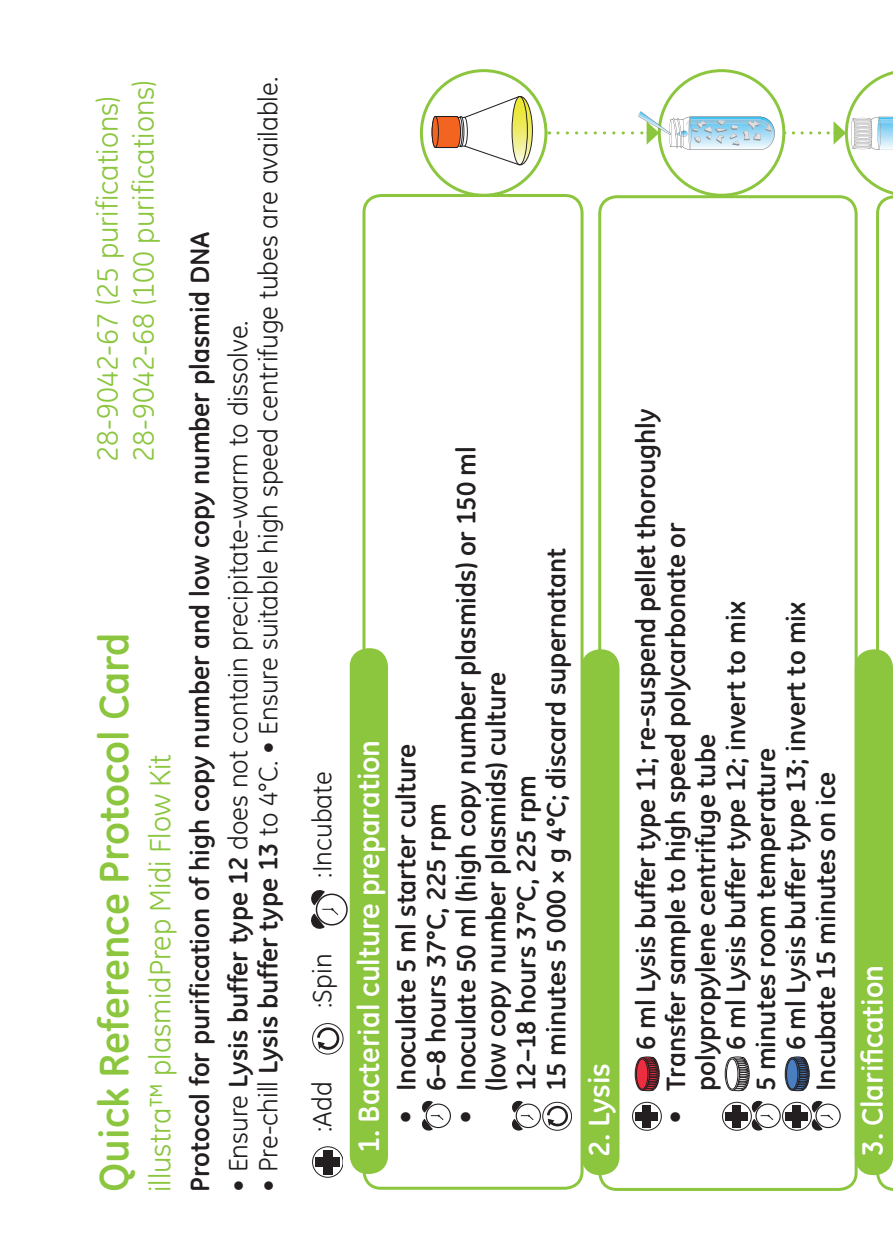
<style>
.page{position:relative;width:893px;height:1259px;background:#fff}
.page>*{position:absolute;margin:0;border:0;box-sizing:border-box;transform-origin:0 0}
.t1{font:700 42px "GE Inspira";color:#8bc63e}
.t2{font:30px/36px "GE Inspira";color:#8bc63e}
.t3{font:700 30px "GE Inspira";color:#fff}
.t4{font:700 27px/30px "GE Inspira";color:#231f20}
.t5{font:27px/54px "GE Inspira";color:#231f20}
.s1{font-weight:700}
.s2{font-size:30px}
</style>
<div class="page">
<div style="left:362px;top:194px;width:222px;height:995px;border:3px solid #8bc63e;border-radius:17px"></div>
<div style="left:351px;top:650px;width:35px;height:522px;background:#8bc63e;border-radius:17px"></div>
<div style="left:350px;top:648px;width:38px;height:526px;border:3px solid #8bc63e;border-radius:17px"></div>
<div style="left:583px;top:651px;width:35px;height:522px;background:#8bc63e;border-radius:17px"></div>
<div style="left:581px;top:649px;width:38px;height:526px;border:3px solid #8bc63e;border-radius:17px"></div>
<svg style="left:313px;top:1146px;width:30px;height:31px"></svg>
<div style="left:312px;top:1146px;width:31px;height:31px;border:1px solid #231f20;border-radius:50%"></div>
<div style="left:316px;top:1157px;width:24px;height:9px;background:#231f20"></div>
<div style="left:323px;top:1150px;width:9px;height:24px;background:#231f20"></div>
<svg style="left:313px;top:1023px;width:30px;height:31px"></svg>
<div style="left:312px;top:1023px;width:32px;height:31px;border:1px solid #231f20;border-radius:50%"></div>
<svg style="left:317px;top:1026px;width:24px;height:25px"></svg>
<svg style="left:316px;top:894px;width:31px;height:31px"></svg>
<div style="left:316px;top:893px;width:32px;height:32px;border:1px solid #231f20;border-radius:50%"></div>
<div style="left:321px;top:899px;width:21px;height:21px;background:#fff;border-radius:50%"></div>
<svg style="left:311px;top:890px;width:28px;height:39px"></svg>
<div style="left:420px;top:69px;width:127px;height:128px;border:3px solid #8bc63e;border-radius:50%"></div>
<div style="left:658px;top:69px;width:127px;height:128px;border:3px solid #8bc63e;border-radius:50%"></div>
<div style="left:426px;top:1103px;width:25px;height:25px;border:1px solid #231f20;border-radius:50%"></div>
<svg style="left:422px;top:1100px;width:22px;height:30px"></svg>
<div style="left:516px;top:1103px;width:25px;height:25px;border:1px solid #231f20;border-radius:50%"></div>
<svg style="left:512px;top:1100px;width:22px;height:30px"></svg>
<svg style="left:543px;top:1102px;width:29px;height:28px"></svg>
<div style="left:542px;top:1102px;width:30px;height:28px;border:1px solid #231f20;border-radius:50%"></div>
<svg style="left:547px;top:1104px;width:22px;height:23px"></svg>
<svg style="left:632px;top:1102px;width:29px;height:28px"></svg>
<div style="left:632px;top:1102px;width:30px;height:28px;border:1px solid #231f20;border-radius:50%"></div>
<div style="left:635px;top:1112px;width:23px;height:8px;background:#231f20"></div>
<div style="left:643px;top:1105px;width:8px;height:22px;background:#231f20"></div>
<svg style="left:642px;top:1056px;width:17px;height:35px"></svg>
<svg style="left:635px;top:1057px;width:14px;height:33px"></svg>
<div style="left:635px;top:1057px;width:15px;height:33px;border:1px solid #231f20;border-radius:50%"></div>
<div style="left:636px;top:1059px;width:12px;height:30px;background:#ed2e41;border-radius:50%"></div>
<div style="left:636px;top:1058px;width:12px;height:31px;border:1px solid #231f20;border-radius:50%"></div>
<svg style="left:722px;top:1102px;width:29px;height:28px"></svg>
<div style="left:722px;top:1102px;width:30px;height:28px;border:1px solid #231f20;border-radius:50%"></div>
<div style="left:725px;top:1112px;width:23px;height:8px;background:#231f20"></div>
<div style="left:733px;top:1105px;width:8px;height:22px;background:#231f20"></div>
<svg style="left:732px;top:1056px;width:17px;height:35px"></svg>
<svg style="left:725px;top:1057px;width:14px;height:33px"></svg>
<div style="left:725px;top:1057px;width:15px;height:33px;border:1px solid #231f20;border-radius:50%"></div>
<div style="left:726px;top:1059px;width:12px;height:30px;background:#fff;border-radius:50%"></div>
<div style="left:726px;top:1058px;width:12px;height:31px;border:1px solid #231f20;border-radius:50%"></div>
<svg style="left:756px;top:1104px;width:24px;height:23px"></svg>
<div style="left:755px;top:1103px;width:26px;height:25px;border:1px solid #231f20;border-radius:50%"></div>
<div style="left:760px;top:1107px;width:17px;height:17px;background:#fff;border-radius:50%"></div>
<svg style="left:752px;top:1100px;width:22px;height:30px"></svg>
<div style="left:782px;top:1102px;width:30px;height:28px;border:1px solid #231f20;border-radius:50%"></div>
<svg style="left:432px;top:96px;width:101px;height:69px"></svg>
<div style="left:432px;top:116px;width:6px;height:31px;background:#f36421;border-radius:50%"></div>
<div style="left:432px;top:116px;width:7px;height:32px;border:1px solid #231f20;border-radius:50%"></div>
<svg style="left:558px;top:111px;width:217px;height:39px"></svg>
<svg style="left:785px;top:71px;width:108px;height:1120px"></svg>
<p class="t2" style="left:90px;top:462px;width:383px;rotate:-90deg">28-9042-67 (25 purifications)<br>28-9042-68 (100 purifications)</p>
<h1 class="t1" style="left:87px;top:1191px;width:561px;rotate:-90deg">Quick Reference Protocol Card</h1>
<p class="t2" style="left:142px;top:1191px;width:439px;rotate:-90deg">illustra™ plasmidPrep Midi Flow Kit</p>
<p class="t4" style="left:184px;top:1191px;width:962px;rotate:-90deg">Protocol for purification of high copy number and low copy number plasmid DNA</p>
<p class="t5" style="left:241px;top:1132px;width:1056px;text-indent:-60px;rotate:-90deg">• Pre-chill <span class="s1">Lysis buffer type 13</span> to 4°C. • Ensure suitable high speed centrifuge tubes are available. :Add</p>
<p class="t5" style="left:211px;top:1191px;width:873px;rotate:-90deg">• Ensure <span class="s1">Lysis buffer type 12</span> does not contain precipitate-warm to dissolve.</p>
<p class="t5" style="left:295px;top:877px;width:108px;rotate:-90deg">:Incubate</p>
<p class="t5" style="left:295px;top:1008px;width:56px;rotate:-90deg">:Spin</p>
<p class="t3" style="left:350px;top:1152px;width:414px;rotate:-90deg">1. Bacterial culture preparation</p>
<p class="t4" style="left:451px;top:1091px;width:646px;text-indent:-33px;rotate:-90deg"><span class="s2">•</span> Inoculate 50 ml (high copy number plasmids) or 150 ml (low copy number plasmids) culture<br>12–18 hours 37°C, 225 rpm<br>15 minutes 5 000 × g 4°C; discard supernatant</p>
<p class="t4" style="left:391px;top:1091px;width:349px;text-indent:-33px;rotate:-90deg"><span class="s2">•</span> Inoculate 5 ml starter culture<br>6–8 hours 37°C, 225 rpm</p>
<p class="t3" style="left:580px;top:1157px;width:96px;rotate:-90deg">2. Lysis</p>
<p class="t4" style="left:630px;top:1049px;width:642px;rotate:-90deg">6 ml Lysis buffer type 11; re-suspend pellet thoroughly</p>
<p class="t4" style="left:660px;top:1124px;width:603px;rotate:-90deg"><span class="s2">•</span> Transfer sample to high speed polycarbonate or</p>
<p class="t4" style="left:720px;top:1049px;width:450px;rotate:-90deg">6 ml Lysis buffer type 12; invert to mix</p>
<p class="t4" style="left:780px;top:1050px;width:450px;rotate:-90deg">6 ml Lysis buffer type 13; invert to mix</p>
<p class="t4" style="left:690px;top:1091px;width:358px;rotate:-90deg">polypropylene centrifuge tube</p>
<p class="t4" style="left:750px;top:1091px;width:344px;rotate:-90deg">5 minutes room temperature</p>
<p class="t4" style="left:810px;top:1091px;width:320px;rotate:-90deg">Incubate 15 minutes on ice</p>
<p class="t3" style="left:853px;top:1156px;width:193px;rotate:-90deg">3. Clarification</p>
</div>
